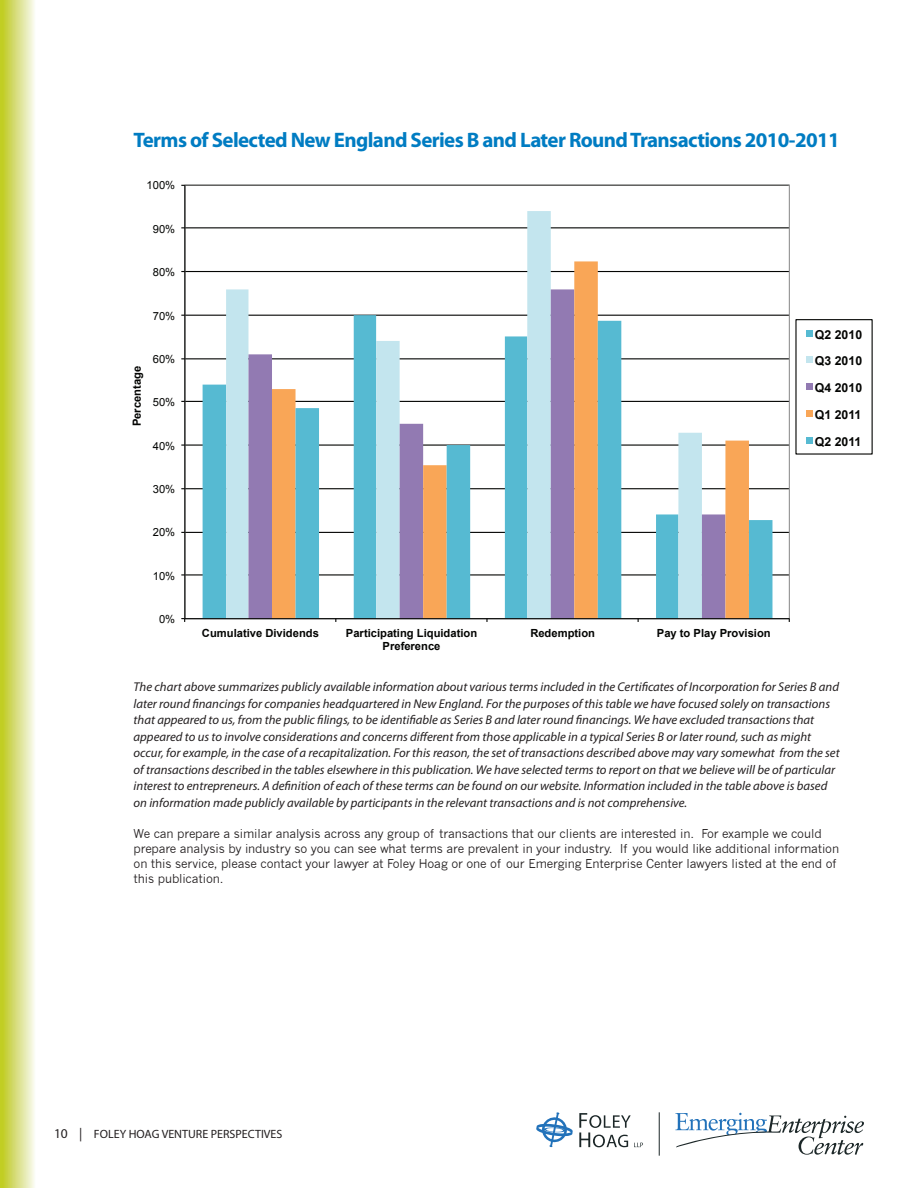
<style>
.page{position:relative;width:918px;height:1188px;background:#fff}
.page>*{position:absolute;margin:0;border:0;box-sizing:border-box;transform-origin:0 0}
.t1{font:700 21px "Myriad Pro";letter-spacing:-.03em;color:#007cc2}
.t2{font:italic 12.75px/16.5px "Myriad Pro";color:#231f20}
.t3{font:700 12.3px/26.8px "Arial";color:#040503;text-align:justify}
.t4{font:12px/15px "News Gothic";letter-spacing:-.01em;color:#231f20}
.t5{font:12px "Myriad Pro";color:#231f20}
.t6{font:700 11.25px/13.5px "Arial";color:#040503;text-align:center}
.t7{font:11.25px "Arial";color:#040503}
.s1{font-size:13.5px}
</style>
<div class="page">
<svg style="left:675px;top:1113px;width:189px;height:42px"></svg>
<hr style="left:659px;top:1112px;width:1px;height:44px;background:#1c2728">
<svg style="left:536px;top:1112px;width:37px;height:35px"></svg>
<svg style="left:579px;top:1113px;width:64px;height:34px"></svg>
<div style="left:1px;top:1px;width:34px;height:1186px;background:linear-gradient(to right,#bdc81d,#f7f8eb)"></div>
<hr style="left:185px;top:574px;width:604px;height:2px;background:#040503">
<hr style="left:185px;top:532px;width:604px;height:1px;background:#040503">
<hr style="left:185px;top:488px;width:604px;height:1px;background:#040503">
<hr style="left:185px;top:445px;width:604px;height:1px;background:#040503">
<hr style="left:185px;top:401px;width:604px;height:1px;background:#040503">
<hr style="left:185px;top:358px;width:604px;height:1px;background:#040503">
<hr style="left:185px;top:315px;width:604px;height:1px;background:#040503">
<hr style="left:185px;top:271px;width:604px;height:1px;background:#040503">
<hr style="left:185px;top:227px;width:604px;height:1px;background:#040503">
<svg style="left:203px;top:315px;width:23px;height:303px;fill:#56bad2"></svg>
<svg style="left:226px;top:211px;width:476px;height:407px"></svg>
<svg style="left:248px;top:289px;width:24px;height:329px;fill:#927ab2"></svg>
<svg style="left:272px;top:261px;width:477px;height:357px"></svg>
<svg style="left:296px;top:321px;width:476px;height:297px"></svg>
<hr style="left:184px;top:185px;width:1px;height:434px;background:#040503">
<hr style="left:185px;top:618px;width:604px;height:1px;background:#040503">
<svg style="left:806px;top:330px;width:6px;height:6px"></svg>
<svg style="left:806px;top:357px;width:6px;height:6px"></svg>
<svg style="left:806px;top:384px;width:6px;height:6px"></svg>
<svg style="left:806px;top:411px;width:6px;height:6px"></svg>
<div style="left:806px;top:437px;width:6px;height:7px;background:#56bad2"></div>
<h1 class="t1" style="left:134px;top:127px;width:708px">Terms of Selected New England Series B and Later Round Transactions 2010-2011</h1>
<p class="t7" style="left:147px;top:178px;width:30px">100%</p>
<p class="t7" style="left:153px;top:221px;width:24px">90%</p>
<p class="t7" style="left:153px;top:265px;width:24px">80%</p>
<p class="t7" style="left:153px;top:308px;width:24px">70%</p>
<p class="t6" style="left:130px;top:426px;width:62px;rotate:-90deg">Percentage</p>
<p class="t7" style="left:153px;top:352px;width:24px">60%</p>
<p class="t7" style="left:153px;top:395px;width:24px">50%</p>
<p class="t7" style="left:153px;top:438px;width:24px">40%</p>
<p class="t7" style="left:153px;top:482px;width:24px">30%</p>
<p class="t7" style="left:153px;top:525px;width:24px">20%</p>
<p class="t7" style="left:153px;top:568px;width:24px">10%</p>
<p class="t7" style="left:159px;top:612px;width:18px">0%</p>
<p class="t6" style="left:202px;top:626px;width:118px">Cumulative Dividends</p>
<p class="t6" style="left:346px;top:626px;width:133px">Participating Liquidation<br>Preference</p>
<p class="t6" style="left:530px;top:626px;width:66px">Redemption</p>
<p class="t6" style="left:657px;top:626px;width:115px">Pay to Play Provision</p>
<p class="t3" style="left:815px;top:321px;width:49px">Q2 2010<br>Q3 2010<br>Q4 2010<br>Q1 2011<br>Q2 2011</p>
<p class="t2" style="left:134px;top:678px;width:708px">The chart above summarizes publicly available information about various terms included in the Certificates of Incorporation for Series B and later round financings for companies headquartered in New England. For the purposes of this table we have focused solely on transactions that appeared to us, from the public filings, to be identifiable as Series B and later round financings. We have excluded transactions that appeared to us to involve considerations and concerns different from those applicable in a typical Series B or later round, such as might occur, for example, in the case of a recapitalization. For this reason, the set of transactions described above may vary somewhat from the set of transactions described in the tables elsewhere in this publication. We have selected terms to report on that we believe will be of particular interest to entrepreneurs. A definition of each of these terms can be found on our website. Information included in the table above is based on information made publicly available by participants in the relevant transactions and is not comprehensive.</p>
<p class="t4" style="left:134px;top:826px;width:707px">We can prepare a similar analysis across any group of transactions that our clients are interested in. For example we could prepare analysis by industry so you can see what terms are prevalent in your industry. If you would like additional information on this service, please contact your lawyer at Foley Hoag or one of our Emerging Enterprise Center lawyers listed at the end of this publication.</p>
<p class="t5" style="left:54px;top:1127px;width:230px"><span class="s1">10 |</span> FOLEY HOAG VENTURE PERSPECTIVES</p>
</div>
